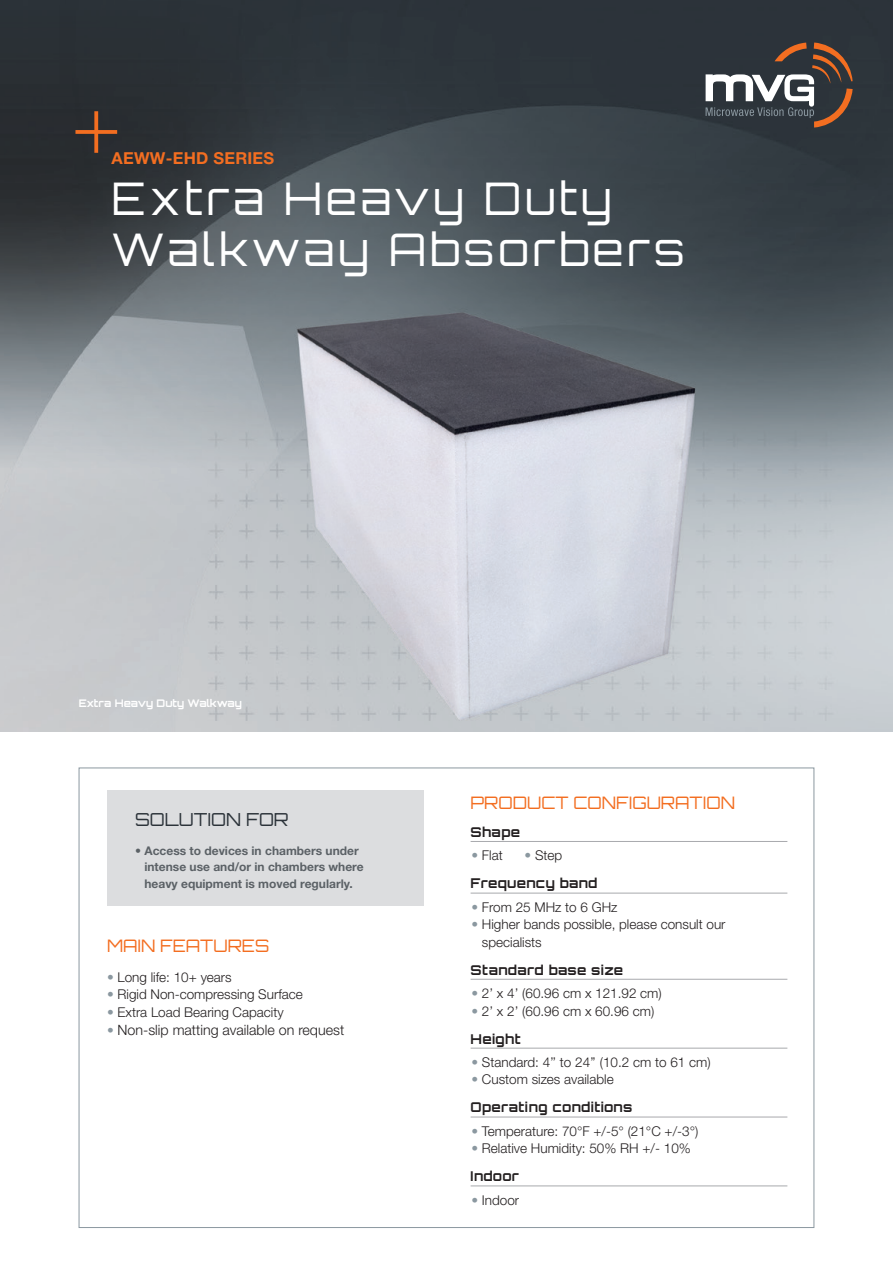
<style>
.page{position:relative;width:893px;height:1263px;background:#fff}
.page>*{position:absolute;margin:0;border:0;box-sizing:border-box;transform-origin:0 0}
.t1{font:45px/51px "Orbitron";letter-spacing:.08em;color:#fff}
.Solutions_for_TITR{font:18px "Orbitron";color:#2c333a}
.TItre_niveau_2{font:17.25px "Orbitron";color:#f36e21}
.t2{font:700 16.5px "Helvetica Neue LT Std";letter-spacing:.015em;color:#f36e21}
.TEXTE_COURANT{font:300 14.25px "Helvetica Neue LT Std";color:#231f20}
.TEXTE_COURANT-2{font:300 13.5px/17.2px "Helvetica Neue LT Std";color:#231f20}
.Intertitre_soulign{font:13.5px "Orbitron";letter-spacing:.03em;color:#231f20}
.CHAPEAU{font:700 12px/16.5px "Helvetica Neue LT Std";color:#5b6166}
.LEGENDE_ORBITRON{font:10.5px "Orbitron";color:#fff}
.s1{color:#8b98a0}
.s2{font-size:13.5px;color:#8b98a0}
</style>
<div class="page">
<img style="left:0;top:0;width:893px;height:731px">
<hr style="left:471px;top:841px;width:316px;height:1px;background:#a8a9ad">
<hr style="left:471px;top:893px;width:316px;height:1px;background:#a8a9ad">
<hr style="left:471px;top:979px;width:316px;height:1px;background:#a8a9ad">
<hr style="left:471px;top:1048px;width:316px;height:1px;background:#a8a9ad">
<hr style="left:471px;top:1117px;width:316px;height:1px;background:#a8a9ad">
<hr style="left:471px;top:1185px;width:316px;height:1px;background:#a8a9ad">
<div style="left:107px;top:790px;width:317px;height:116px;background:#dcdddf"></div>
<svg style="left:706px;top:43px;width:147px;height:85px;background:#585353"></svg>
<svg style="left:75px;top:111px;width:42px;height:42px;background:#4b372d"></svg>
<p class="t2" style="left:112px;top:147px;width:164px">AEWW-EHD SERIES</p>
<p class="t1" style="left:112px;top:173px;width:574px">Extra Heavy Duty<br>Walkway Absorbers</p>
<p class="LEGENDE_ORBITRON" style="left:79px;top:696px;width:165px">Extra Heavy Duty Walkway</p>
<p class="Solutions_for_TITR" style="left:135px;top:808px;width:155px">SOLUTION FOR</p>
<p class="CHAPEAU" style="left:144px;top:842px;width:221px;text-indent:-9px">• Access to devices in chambers under intense use and/or in chambers where heavy equipment is moved regularly.</p>
<p class="TItre_niveau_2" style="left:107px;top:935px;width:164px">MAIN FEATURES</p>
<p class="TEXTE_COURANT-2" style="left:107px;top:968px;width:126px"><span class="s1">•</span> Long life: 10+ years</p>
<p class="TEXTE_COURANT-2" style="left:107px;top:985px;width:197px"><span class="s1">•</span> Rigid Non-compressing Surface</p>
<p class="TEXTE_COURANT-2" style="left:107px;top:1003px;width:178px"><span class="s1">•</span> Extra Load Bearing Capacity</p>
<p class="TEXTE_COURANT" style="left:107px;top:1021px;width:239px"><span class="s2">•</span> Non-slip matting available on request</p>
<p class="TItre_niveau_2" style="left:471px;top:792px;width:266px">PRODUCT CONFIGURATION</p>
<p class="Intertitre_soulign" style="left:471px;top:824px;width:51px">Shape</p>
<p class="TEXTE_COURANT-2" style="left:471px;top:847px;width:33px"><span class="s1">•</span> Flat</p>
<p class="TEXTE_COURANT-2" style="left:525px;top:847px;width:39px"><span class="s1">•</span> Step</p>
<p class="Intertitre_soulign" style="left:471px;top:875px;width:129px">Frequency band</p>
<p class="TEXTE_COURANT-2" style="left:471px;top:898px;width:148px"><span class="s1">•</span> From 25 MHz to 6 GHz</p>
<p class="TEXTE_COURANT-2" style="left:482px;top:916px;width:245px;text-indent:-11px"><span class="s1">•</span> Higher bands possible, please consult our specialists</p>
<p class="Intertitre_soulign" style="left:471px;top:961px;width:154px">Standard base size</p>
<p class="TEXTE_COURANT-2" style="left:471px;top:984px;width:192px"><span class="s1">•</span> 2’ x 4’ (60.96 cm x 121.92 cm)</p>
<p class="TEXTE_COURANT-2" style="left:471px;top:1002px;width:184px"><span class="s1">•</span> 2’ x 2’ (60.96 cm x 60.96 cm)</p>
<p class="Intertitre_soulign" style="left:471px;top:1030px;width:52px">Height</p>
<p class="TEXTE_COURANT-2" style="left:471px;top:1053px;width:241px"><span class="s1">•</span> Standard: 4’’ to 24’’ (10.2 cm to 61 cm)</p>
<p class="TEXTE_COURANT-2" style="left:471px;top:1071px;width:144px"><span class="s1">•</span> Custom sizes available</p>
<p class="Intertitre_soulign" style="left:471px;top:1099px;width:163px">Operating conditions</p>
<p class="TEXTE_COURANT-2" style="left:471px;top:1122px;width:228px"><span class="s1">•</span> Temperature: 70°F +/-5° (21°C +/-3°)</p>
<p class="TEXTE_COURANT-2" style="left:471px;top:1139px;width:221px"><span class="s1">•</span> Relative Humidity: 50% RH +/- 10%</p>
<p class="Intertitre_soulign" style="left:471px;top:1168px;width:50px">Indoor</p>
<p class="TEXTE_COURANT-2" style="left:471px;top:1191px;width:49px"><span class="s1">•</span> Indoor</p>
</div>
